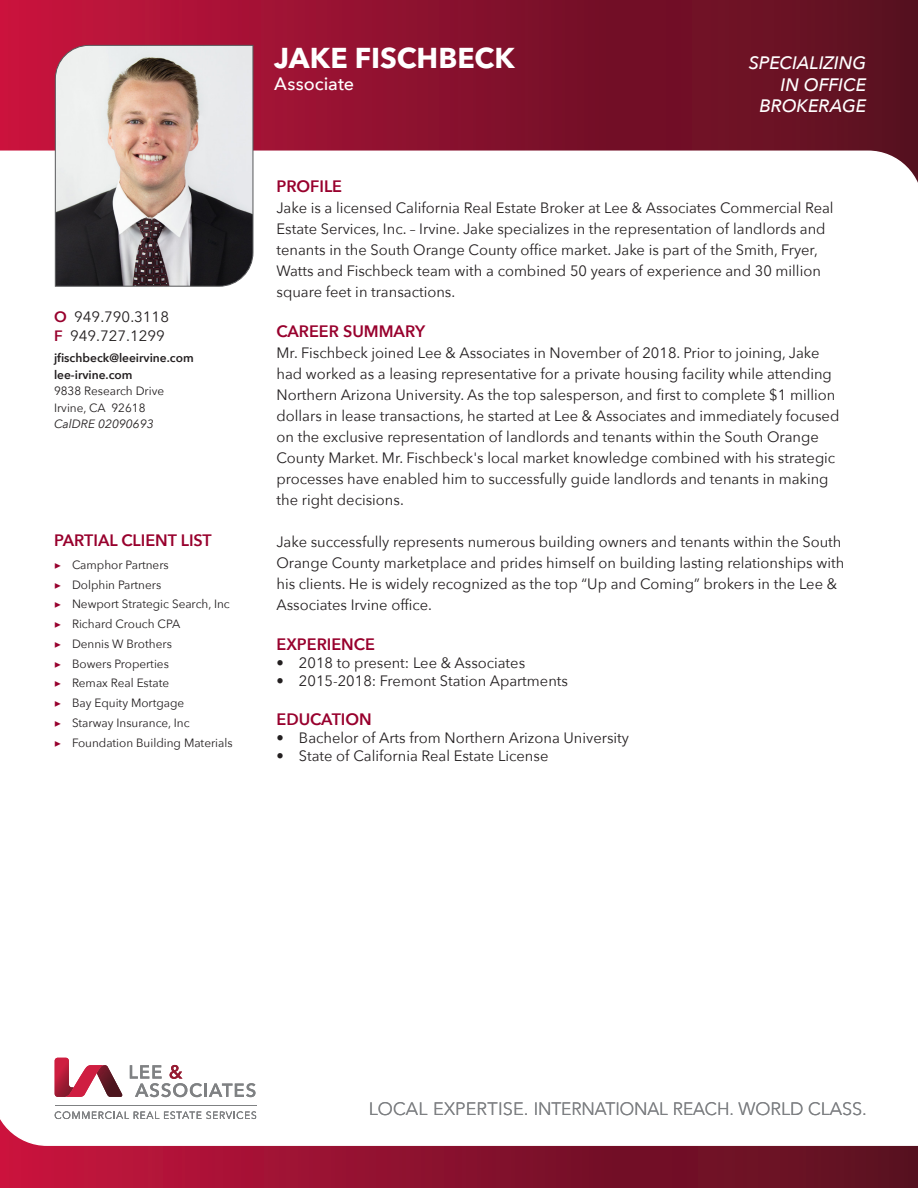
<style>
.page{position:relative;width:918px;height:1188px;background:#fff}
.page>*{position:absolute;margin:0;border:0;box-sizing:border-box;transform-origin:0 0}
.t1{font:700 28.5px "Avenir Next LT Pro";color:#fff}
.t2{font:300 18px "Avenir";color:#7e8083}
.t3{font:italic 500 18px "Avenir Next";color:#fff}
.t4{font:500 18px "Avenir Next";color:#fff}
.t5{font:600 16.5px "Avenir Next";color:#98012d}
.t6{font:15px/21px "Avenir Next";color:#231f20}
.t7{font:12px/16.5px "Avenir Next";color:#231f20}
.t8{font:600 12px "Avenir Next";color:#231f20}
.t9{font:italic 12px "Avenir Next";color:#231f20}
.s1{font-weight:600;color:#98012d}
.s2{font-weight:600}
.s3{font-family:"Minion Pro";color:#98012d}
</style>
<div class="page">
<div style="left:0;top:0;width:918px;height:198px;background:linear-gradient(to right,#c4133e,#53101e)"></div>
<svg style="left:0;top:150px;width:918px;height:110px"></svg>
<div style="left:0;top:1089px;width:918px;height:99px;background:linear-gradient(to right,#c5133e,#54101f)"></div>
<svg style="left:0;top:1057px;width:918px;height:90px"></svg>
<svg style="left:55px;top:45px;width:198px;height:242px;background:#a89d9a"></svg>
<svg style="left:130px;top:1065px;width:125px;height:32px"></svg>
<svg style="left:55px;top:1058px;width:68px;height:39px"></svg>
<hr style="left:55px;top:1105px;width:202px;height:1px;background:#7f8183">
<svg style="left:55px;top:1111px;width:201px;height:8px"></svg>
<p class="t6" style="left:54px;top:305px;width:117px"><span class="s1">O</span> 949.790.3118</p>
<p class="t6" style="left:54px;top:325px;width:112px"><span class="s1">F</span> 949.727.1299</p>
<p class="t8" style="left:54px;top:348px;width:141px">jfischbeck@leeirvine.com</p>
<p class="t7" style="left:54px;top:366px;width:112px"><span class="s2">lee-irvine.com<br></span>9838 Research Drive</p>
<p class="t7" style="left:54px;top:399px;width:93px">Irvine, CA 92618</p>
<p class="t9" style="left:54px;top:414px;width:101px">CalDRE 02090693</p>
<p class="t5" style="left:54px;top:526px;width:159px">PARTIAL CLIENT LIST</p>
<p class="t7" style="left:54px;top:556px;width:116px"><span class="s3">▶</span> Camphor Partners</p>
<p class="t7" style="left:54px;top:576px;width:109px"><span class="s3">▶</span> Dolphin Partners</p>
<p class="t7" style="left:54px;top:596px;width:177px"><span class="s3">▶</span> Newport Strategic Search, Inc</p>
<p class="t7" style="left:54px;top:615px;width:128px"><span class="s3">▶</span> Richard Crouch CPA</p>
<p class="t7" style="left:54px;top:635px;width:119px"><span class="s3">▶</span> Dennis W Brothers</p>
<p class="t7" style="left:54px;top:655px;width:116px"><span class="s3">▶</span> Bowers Properties</p>
<p class="t7" style="left:54px;top:675px;width:117px"><span class="s3">▶</span> Remax Real Estate</p>
<p class="t7" style="left:54px;top:694px;width:132px"><span class="s3">▶</span> Bay Equity Mortgage</p>
<p class="t7" style="left:54px;top:714px;width:137px"><span class="s3">▶</span> Starway Insurance, Inc</p>
<p class="t7" style="left:54px;top:734px;width:180px"><span class="s3">▶</span> Foundation Building Materials</p>
<p class="t1" style="left:274px;top:41px;width:242px">JAKE FISCHBECK</p>
<p class="t4" style="left:274px;top:68px;width:81px">Associate</p>
<p class="t3" style="left:749px;top:47px;width:119px">SPECIALIZING</p>
<p class="t3" style="left:781px;top:69px;width:87px">IN OFFICE</p>
<p class="t3" style="left:759px;top:91px;width:108px">BROKERAGE</p>
<p class="t5" style="left:276px;top:172px;width:67px">PROFILE</p>
<p class="t6" style="left:276px;top:197px;width:559px">Jake is a licensed California Real Estate Broker at Lee &amp; Associates Commercial Real Estate Services, Inc. – Irvine. Jake specializes in the representation of landlords and tenants in the South Orange County office market. Jake is part of the Smith, Fryer, Watts and Fischbeck team with a combined 50 years of experience and 30 million square feet in transactions.</p>
<p class="t5" style="left:276px;top:317px;width:150px">CAREER SUMMARY</p>
<p class="t6" style="left:276px;top:342px;width:564px">Mr. Fischbeck joined Lee &amp; Associates in November of 2018. Prior to joining, Jake had worked as a leasing representative for a private housing facility while attending Northern Arizona University. As the top salesperson, and first to complete $1 million dollars in lease transactions, he started at Lee &amp; Associates and immediately focused on the exclusive representation of landlords and tenants within the South Orange County Market. Mr. Fischbeck's local market knowledge combined with his strategic processes have enabled him to successfully guide landlords and tenants in making the right decisions.</p>
<p class="t6" style="left:276px;top:531px;width:569px">Jake successfully represents numerous building owners and tenants within the South Orange County marketplace and prides himself on building lasting relationships with his clients. He is widely recognized as the top “Up and Coming” brokers in the Lee &amp; Associates Irvine office.</p>
<p class="t5" style="left:276px;top:630px;width:100px">EXPERIENCE</p>
<p class="t6" style="left:276px;top:651px;width:250px">• 2018 to present: Lee &amp; Associates</p>
<p class="t6" style="left:276px;top:669px;width:293px">• 2015-2018: Fremont Station Apartments</p>
<p class="t5" style="left:276px;top:705px;width:97px">EDUCATION</p>
<p class="t6" style="left:276px;top:727px;width:354px">• Bachelor of Arts from Northern Arizona University</p>
<p class="t6" style="left:276px;top:745px;width:273px">• State of California Real Estate License</p>
<p class="t2" style="left:369px;top:1098px;width:500px">LOCAL EXPERTISE. INTERNATIONAL REACH. WORLD CLASS.</p>
</div>
